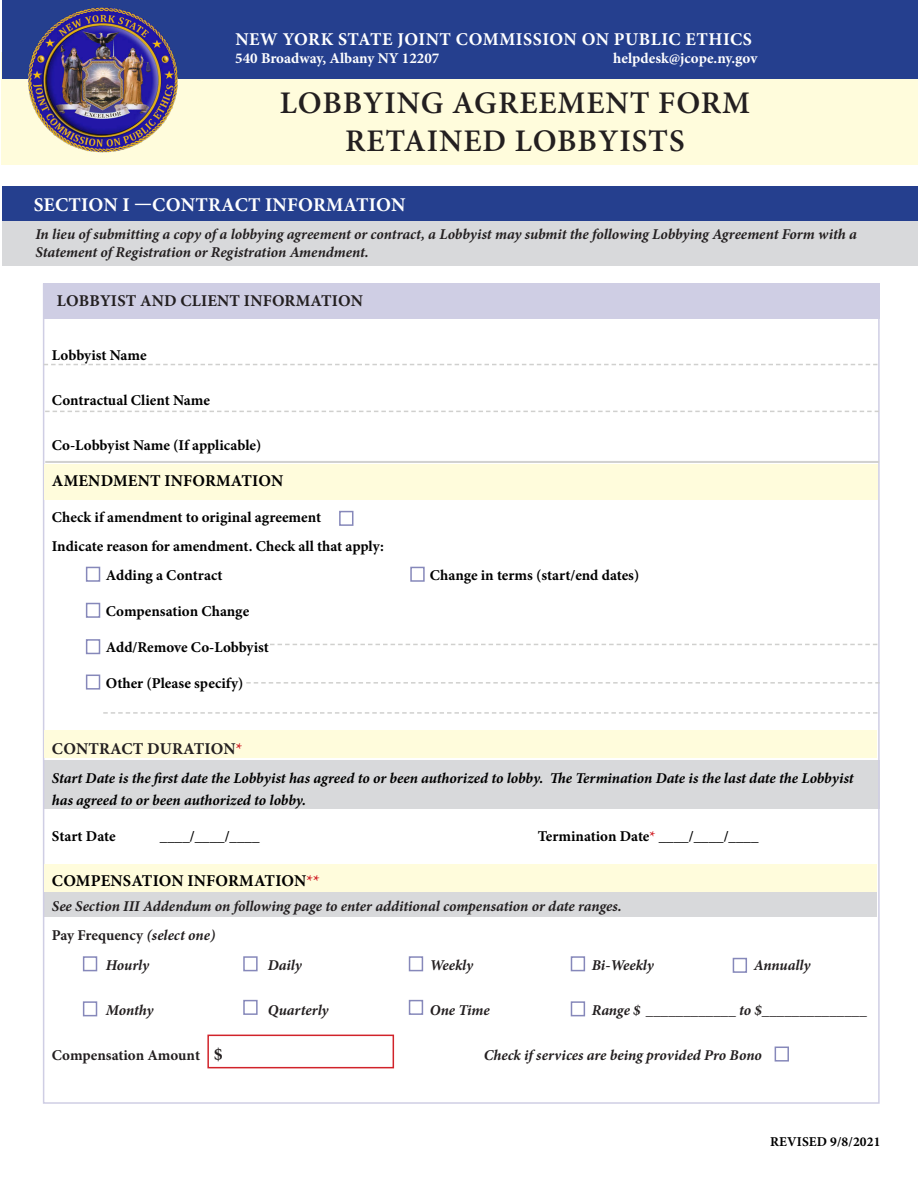
<style>
.page{position:relative;width:918px;height:1188px;background:#fff}
.page>*{position:absolute;margin:0;border:0;box-sizing:border-box;transform-origin:0 0}
.t1{font:600 31.5px "Minion Pro";letter-spacing:.03em;color:#231f20}
.t2{font:700 19.5px "Minion Pro";letter-spacing:.01em;color:#fff}
.t3{font:700 18px "Minion Pro";letter-spacing:.03em;color:#fff}
.t4{font:700 16.5px "Minion Pro";letter-spacing:.01em;color:#231f20}
.t5{font:700 16.5px "Minion Pro";letter-spacing:.01em;color:#000}
.t6{font:italic 700 15px/18px "Minion Pro";letter-spacing:-.005em;color:#231f20}
.t7{font:700 15px "Minion Pro";color:#000}
.t8{font:italic 700 15px/22.5px "Minion Pro";letter-spacing:-.005em;color:#000}
.t9{font:700 15px "Minion Pro";color:#fff}
.t10{font:700 15px "Minion Pro";letter-spacing:-.005em;color:#231f20}
.t11{font:700 13.5px "Minion Pro";letter-spacing:.01em;color:#000}
.s1{color:#d1232a}
.s2{font-style:italic}
.s3{font-size:18px}
</style>
<div class="page">
<div style="left:44px;top:892px;width:833px;height:24px;background:#d8d9db"></div>
<div style="left:43px;top:760px;width:837px;height:49px;background:#d8d9db"></div>
<div style="left:43px;top:284px;width:836px;height:35px;background:#cfcee4"></div>
<div style="left:3px;top:186px;width:915px;height:35px;background:#253f8e"></div>
<div style="left:44px;top:465px;width:834px;height:35px;background:#fffcdc"></div>
<div style="left:44px;top:731px;width:833px;height:27px;background:#fffcdc"></div>
<div style="left:44px;top:865px;width:833px;height:27px;background:#fffcdc"></div>
<hr style="left:45px;top:461px;width:834px;height:1px;background:#d0d0ce">
<hr style="left:45px;top:462px;width:834px;height:1px;background:#d0d0ce">
<svg style="left:44px;top:364px;width:833px;height:1px"></svg>
<svg style="left:45px;top:411px;width:834px;height:1px"></svg>
<div style="left:2px;top:221px;width:916px;height:45px;background:#d8d9db"></div>
<div style="left:2px;top:52px;width:916px;height:112px;background:#fffcdc"></div>
<div style="left:3px;top:0;width:915px;height:79px;background:#253f8e"></div>
<img style="left:28px;top:7px;width:150px;height:146px">
<svg style="left:103px;top:712px;width:774px;height:2px"></svg>
<svg style="left:270px;top:644px;width:607px;height:1px"></svg>
<svg style="left:246px;top:682px;width:634px;height:2px"></svg>
<div style="left:207px;top:1035px;width:187px;height:33px;border:2px solid #d1232a"></div>
<div style="left:86px;top:567px;width:14px;height:15px;border:2px solid #8688ba"></div>
<div style="left:83px;top:956px;width:14px;height:15px;border:2px solid #8688ba"></div>
<div style="left:243px;top:956px;width:15px;height:15px;border:2px solid #8688ba"></div>
<div style="left:409px;top:956px;width:14px;height:15px;border:2px solid #8688ba"></div>
<div style="left:571px;top:956px;width:14px;height:15px;border:2px solid #8688ba"></div>
<div style="left:733px;top:958px;width:14px;height:15px;border:2px solid #8688ba"></div>
<div style="left:86px;top:603px;width:14px;height:15px;border:2px solid #8688ba"></div>
<div style="left:83px;top:1001px;width:14px;height:15px;border:2px solid #8688ba"></div>
<div style="left:243px;top:1000px;width:15px;height:15px;border:2px solid #8688ba"></div>
<div style="left:409px;top:1000px;width:14px;height:15px;border:2px solid #8688ba"></div>
<div style="left:571px;top:1001px;width:14px;height:15px;border:2px solid #8688ba"></div>
<div style="left:86px;top:639px;width:14px;height:15px;border:2px solid #8688ba"></div>
<div style="left:86px;top:675px;width:14px;height:15px;border:2px solid #8688ba"></div>
<div style="left:410px;top:567px;width:15px;height:15px;border:2px solid #8688ba"></div>
<div style="left:339px;top:511px;width:14px;height:15px;border:2px solid #8688ba"></div>
<div style="left:775px;top:1047px;width:14px;height:15px;border:2px solid #8688ba"></div>
<p class="t3" style="left:235px;top:27px;width:518px">NEW YORK STATE JOINT COMMISSION ON PUBLIC ETHICS</p>
<p class="t9" style="left:235px;top:48px;width:206px">540 Broadway, Albany NY 12207</p>
<p class="t9" style="left:613px;top:48px;width:146px">helpdesk@jcope.ny.gov</p>
<p class="t1" style="left:280px;top:81px;width:472px">LOBBYING AGREEMENT FORM</p>
<p class="t1" style="left:345px;top:119px;width:341px">RETAINED LOBBYISTS</p>
<p class="t2" style="left:34px;top:191px;width:373px">SECTION I —CONTRACT INFORMATION</p>
<p class="t6" style="left:36px;top:225px;width:823px">In lieu of submitting a copy of a lobbying agreement or contract, a Lobbyist may submit the following Lobbying Agreement Form with a<br>Statement of Registration or Registration Amendment.</p>
<p class="t4" style="left:57px;top:289px;width:308px">LOBBYIST AND CLIENT INFORMATION</p>
<p class="t7" style="left:52px;top:344px;width:96px">Lobbyist Name</p>
<p class="t7" style="left:52px;top:389px;width:160px">Contractual Client Name</p>
<p class="t7" style="left:52px;top:434px;width:211px">Co-Lobbyist Name (If applicable)</p>
<p class="t5" style="left:52px;top:469px;width:233px">AMENDMENT INFORMATION</p>
<p class="t7" style="left:52px;top:506px;width:271px">Check if amendment to original agreement</p>
<p class="t7" style="left:52px;top:536px;width:334px">Indicate reason for amendment. Check all that apply:</p>
<p class="t7" style="left:106px;top:565px;width:118px">Adding a Contract</p>
<p class="t7" style="left:430px;top:565px;width:211px">Change in terms (start/end dates)</p>
<p class="t7" style="left:106px;top:601px;width:145px">Compensation Change</p>
<p class="t7" style="left:106px;top:637px;width:165px">Add/Remove Co-Lobbyist</p>
<p class="t7" style="left:106px;top:673px;width:139px">Other (Please specify)</p>
<p class="t4" style="left:52px;top:737px;width:192px">CONTRACT DURATION<span class="s1">*</span></p>
<p class="t8" style="left:52px;top:767px;width:803px">Start Date is the first date the Lobbyist has agreed to or been authorized to lobby. The Termination Date is the last date the Lobbyist has agreed to or been authorized to lobby.</p>
<p class="t7" style="left:52px;top:826px;width:65px">Start Date</p>
<p class="t7" style="left:160px;top:826px;width:101px">____/____/____</p>
<p class="t7" style="left:538px;top:826px;width:222px">Termination Date<span class="s1">*</span> ____/____/____</p>
<p class="t5" style="left:52px;top:869px;width:269px">COMPENSATION INFORMATION<span class="s1">**</span></p>
<p class="t6" style="left:52px;top:897px;width:571px">See Section III Addendum on following page to enter additional compensation or date ranges.</p>
<p class="t10" style="left:52px;top:925px;width:165px">Pay Frequency <span class="s2">(select one)</span></p>
<p class="t6" style="left:106px;top:956px;width:45px">Hourly</p>
<p class="t6" style="left:268px;top:956px;width:35px">Daily</p>
<p class="t6" style="left:430px;top:956px;width:45px">Weekly</p>
<p class="t6" style="left:592px;top:956px;width:64px">Bi-Weekly</p>
<p class="t6" style="left:754px;top:956px;width:58px">Annually</p>
<p class="t6" style="left:106px;top:1001px;width:49px">Monthy</p>
<p class="t6" style="left:268px;top:1001px;width:62px">Quarterly</p>
<p class="t6" style="left:430px;top:1001px;width:61px">One Time</p>
<p class="t6" style="left:592px;top:1001px;width:277px">Range $ ____________ to $______________</p>
<p class="t10" style="left:52px;top:1044px;width:172px">Compensation Amount <span class="s3">$</span></p>
<p class="t6" style="left:484px;top:1046px;width:280px">Check if services are being provided Pro Bono</p>
<p class="t11" style="left:770px;top:1132px;width:112px">REVISED 9/8/2021</p>
</div>
